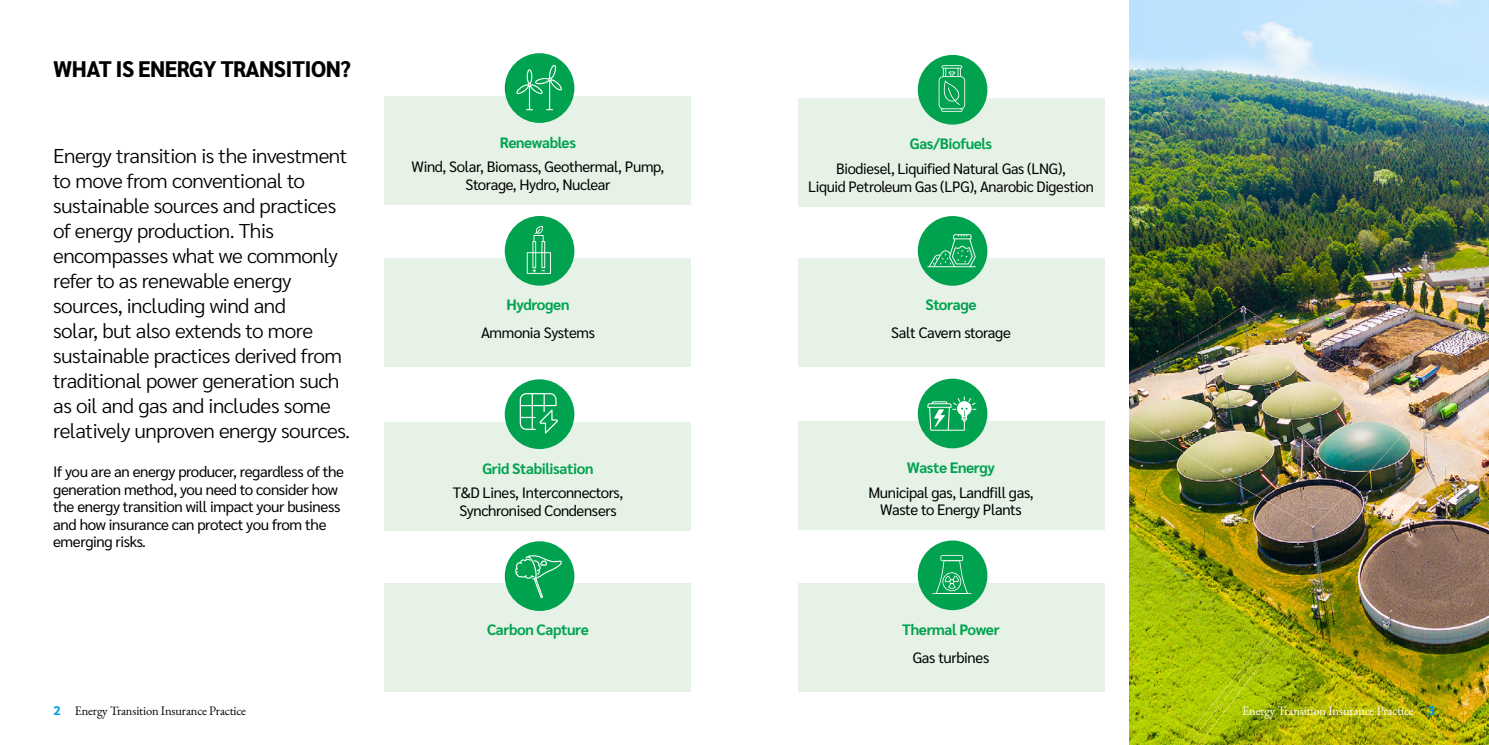
<style>
.page{position:relative;width:1489px;height:745px;background:#fff}
.page>*{position:absolute;margin:0;border:0;box-sizing:border-box;transform-origin:0 0}
.t1{font:800 22.5px "Sarabun";letter-spacing:-.025em;color:#000;scale:.96 1}
.t2{font:300 20px/25px "Sarabun";letter-spacing:-.025em;color:#000;scale:1.05 1}
.t3{font:15px/17.5px "Sarabun";letter-spacing:-.025em;color:#000;text-align:center}
.t4{font:700 15px "Sarabun";letter-spacing:-.025em;color:#00a24f}
.t5{font:12.5px "EB Garamond";letter-spacing:-.01em;color:#000}
.t6{font:12.5px "EB Garamond";letter-spacing:-.01em;color:#fff}
.s1{font-family:"Sarabun";font-weight:800;color:#009fe3}
</style>
<div class="page">
<img style="left:1129px;top:0;width:359px;height:744px">
<div style="left:797px;top:583px;width:307px;height:108px;background:#e6f2e6"></div>
<div style="left:917px;top:540px;width:70px;height:69px;background:#00a24f;border-radius:50%"></div>
<svg style="left:936px;top:555px;width:32px;height:37px"></svg>
<hr style="left:932px;top:592px;width:39px;height:1px;background:#fff">
<div style="left:384px;top:259px;width:307px;height:108px;background:#e6f2e6"></div>
<div style="left:504px;top:216px;width:70px;height:69px;background:#00a24f;border-radius:50%"></div>
<svg style="left:526px;top:226px;width:25px;height:48px"></svg>
<div style="left:384px;top:422px;width:307px;height:108px;background:#e6f2e6"></div>
<div style="left:504px;top:379px;width:70px;height:69px;background:#00a24f;border-radius:50%"></div>
<svg style="left:519px;top:393px;width:39px;height:40px"></svg>
<div style="left:384px;top:583px;width:307px;height:108px;background:#e6f2e6"></div>
<div style="left:504px;top:541px;width:70px;height:69px;background:#00a24f;border-radius:50%"></div>
<svg style="left:515px;top:555px;width:47px;height:43px"></svg>
<div style="left:797px;top:98px;width:307px;height:108px;background:#e6f2e6"></div>
<div style="left:917px;top:55px;width:70px;height:69px;background:#00a24f;border-radius:50%"></div>
<svg style="left:941px;top:65px;width:21px;height:4px"></svg>
<svg style="left:938px;top:66px;width:27px;height:46px"></svg>
<div style="left:797px;top:421px;width:307px;height:108px;background:#e6f2e6"></div>
<div style="left:917px;top:378px;width:70px;height:70px;background:#00a24f;border-radius:50%"></div>
<svg style="left:927px;top:396px;width:49px;height:34px"></svg>
<div style="left:384px;top:96px;width:307px;height:108px;background:#e6f2e6"></div>
<div style="left:504px;top:53px;width:70px;height:70px;background:#00a24f;border-radius:50%"></div>
<svg style="left:516px;top:65px;width:46px;height:45px"></svg>
<div style="left:797px;top:258px;width:307px;height:108px;background:#e6f2e6"></div>
<div style="left:917px;top:216px;width:70px;height:69px;background:#00a24f;border-radius:50%"></div>
<svg style="left:927px;top:234px;width:48px;height:33px"></svg>
<h1 class="t1" style="left:53px;top:56px;width:311px">WHAT IS ENERGY TRANSITION?</h1>
<p class="t2" style="left:53px;top:143px;width:284px">Energy transition is the investment to move from conventional to sustainable sources and practices of energy production. This encompasses what we commonly refer to as renewable energy sources, including wind and<br>solar, but also extends to more sustainable practices derived from traditional power generation such as oil and gas and includes some relatively unproven energy sources.</p>
<p class="t3" style="left:53px;top:463px;width:292px;text-align:left">If you are an energy producer, regardless of the generation method, you need to consider how the energy transition will impact your business and how insurance can protect you from the emerging risks.</p>
<p class="t4" style="left:500px;top:134px;width:78px">Renewables</p>
<p class="t3" style="left:411px;top:158px;width:254px">Wind, Solar, Biomass, Geothermal, Pump,<br>Storage, Hydro, Nuclear</p>
<p class="t4" style="left:506px;top:296px;width:64px">Hydrogen</p>
<p class="t3" style="left:481px;top:324px;width:115px">Ammonia Systems</p>
<p class="t4" style="left:482px;top:459px;width:112px">Grid Stabilisation</p>
<p class="t3" style="left:453px;top:484px;width:172px">T&amp;D Lines, Interconnectors,<br>Synchronised Condensers</p>
<p class="t4" style="left:487px;top:620px;width:103px">Carbon Capture</p>
<p class="t4" style="left:909px;top:135px;width:84px">Gas/Biofuels</p>
<p class="t3" style="left:808px;top:160px;width:287px">Biodiesel, Liquified Natural Gas (LNG),<br>Liquid Petroleum Gas (LPG), Anarobic Digestion</p>
<p class="t4" style="left:925px;top:295px;width:52px">Storage</p>
<p class="t3" style="left:891px;top:324px;width:121px">Salt Cavern storage</p>
<p class="t4" style="left:906px;top:458px;width:90px">Waste Energy</p>
<p class="t3" style="left:868px;top:483px;width:167px">Municipal gas, Landfill gas,<br>Waste to Energy Plants</p>
<p class="t4" style="left:902px;top:620px;width:99px">Thermal Power</p>
<p class="t3" style="left:912px;top:648px;width:78px">Gas turbines</p>
<p class="t5" style="left:53px;top:702px;width:194px"><span class="s1">2</span> Energy Transition Insurance Practice</p>
<p class="t6" style="left:1242px;top:702px;width:194px">Energy Transition Insurance Practice <span class="s1">3</span></p>
</div>
